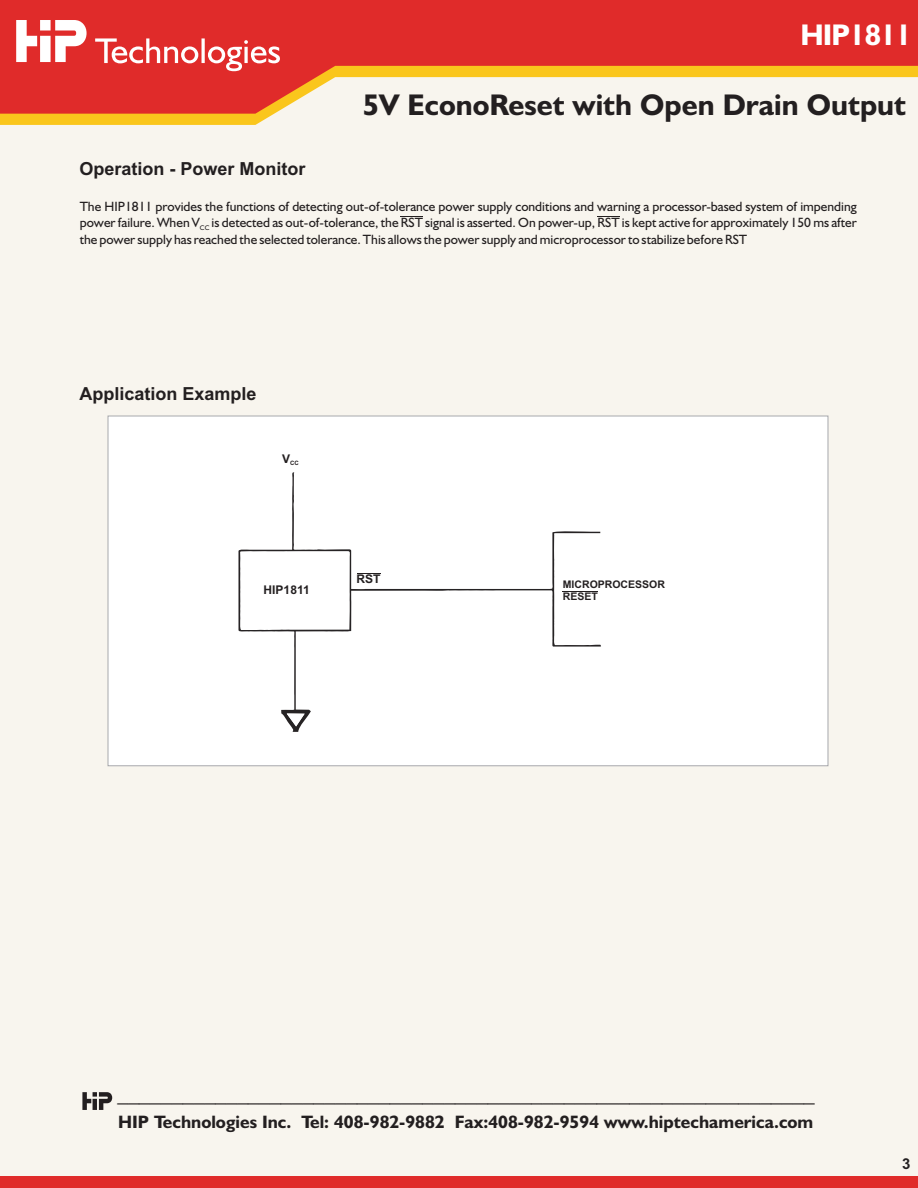
<style>
.page{position:relative;width:918px;height:1188px;background:#f8f5ee}
.page>*{position:absolute;margin:0;border:0;box-sizing:border-box;transform-origin:0 0}
.t1{font:700 30px "Humanist 521 BT";color:#231f20}
.t2{font:700 30px "Humanist 521 BT";letter-spacing:-.03em;color:#fff}
.t3{font:700 18px "Humanist 521 BT";color:#231f20}
.t4{font:700 18px "Arial";color:#231f20}
.t5{font:700 15px "Arial";color:#231f20}
.t6{font:13.5px/16px "Humanist 521 BT";color:#231f20}
.t7{font:700 12.45px "Arial";color:#231f20;scale:1.57 1}
.t8{font:700 12px "Arial";color:#231f20}
.t9{font:700 10.5px/11.7px "Arial";color:#231f20}
.t10{font:6.75px "Humanist 521 BT";color:#231f20}
.t11{font:700 6px "Arial";color:#231f20}
</style>
<div class="page">
<div style="left:108px;top:416px;width:720px;height:350px;background:#fff;border:1px solid #a8a9ad"></div>
<svg style="left:598px;top:216px;width:22px;height:1px"></svg>
<svg style="left:401px;top:216px;width:22px;height:1px"></svg>
<div style="left:0;top:1177px;width:918px;height:11px;background:#e02b2a"></div>
<svg style="left:82px;top:1092px;width:30px;height:18px"></svg>
<svg style="left:0;top:114px;width:274px;height:11px;background:#f9c724"></svg>
<svg style="left:0;top:0;width:918px;height:114px;fill:#e02b2a"></svg>
<svg style="left:95px;top:38px;width:185px;height:33px;background:#e7605f"></svg>
<svg style="left:16px;top:20px;width:71px;height:42px;background:#f2a7a6"></svg>
<svg style="left:239px;top:472px;width:362px;height:260px"></svg>
<svg style="left:287px;top:714px;width:18px;height:12px"></svg>
<h1 class="t2" style="left:800px;top:22px;width:113px">HIP1811</h1>
<h2 class="t4" style="left:80px;top:162px;width:228px">Operation - Power Monitor</h2>
<h1 class="t1" style="left:363px;top:92px;width:545px">5V EconoReset with Open Drain Output</h1>
<p class="t6" style="left:80px;top:200px;width:779px">The HIP1811 provides the functions of detecting out-of-tolerance power supply conditions and warning a processor-based system of impending power failure. When V is detected as out-of-tolerance, the RST signal is asserted. On power-up, RST is kept active for approximately 150 ms after</p>
<p class="t10" style="left:200px;top:225px;width:11px">CC</p>
<p class="t6" style="left:80px;top:233px;width:669px">the power supply has reached the selected tolerance. This allows the power supply and microprocessor to stabilize before RST</p>
<h2 class="t4" style="left:80px;top:387px;width:179px">Application Example</h2>
<p class="t11" style="left:282px;top:461px;width:18px"><sup>V</sup>CC</p>
<p class="t8" style="left:264px;top:586px;width:48px">HIP1811</p>
<p class="t8" style="left:357px;top:574px;width:25px">RST</p>
<p class="t9" style="left:563px;top:579px;width:104px">MICROPROCESSOR<br>RESET</p>
<p class="t7" style="left:118px;top:1093px;width:446px">________________________________________________________________</p>
<h2 class="t3" style="left:118px;top:1114px;width:697px">HIP Technologies Inc. Tel: 408-982-9882 Fax:408-982-9594 www.hiptechamerica.com</h2>
<p class="t5" style="left:902px;top:1158px;width:10px">3</p>
</div>
